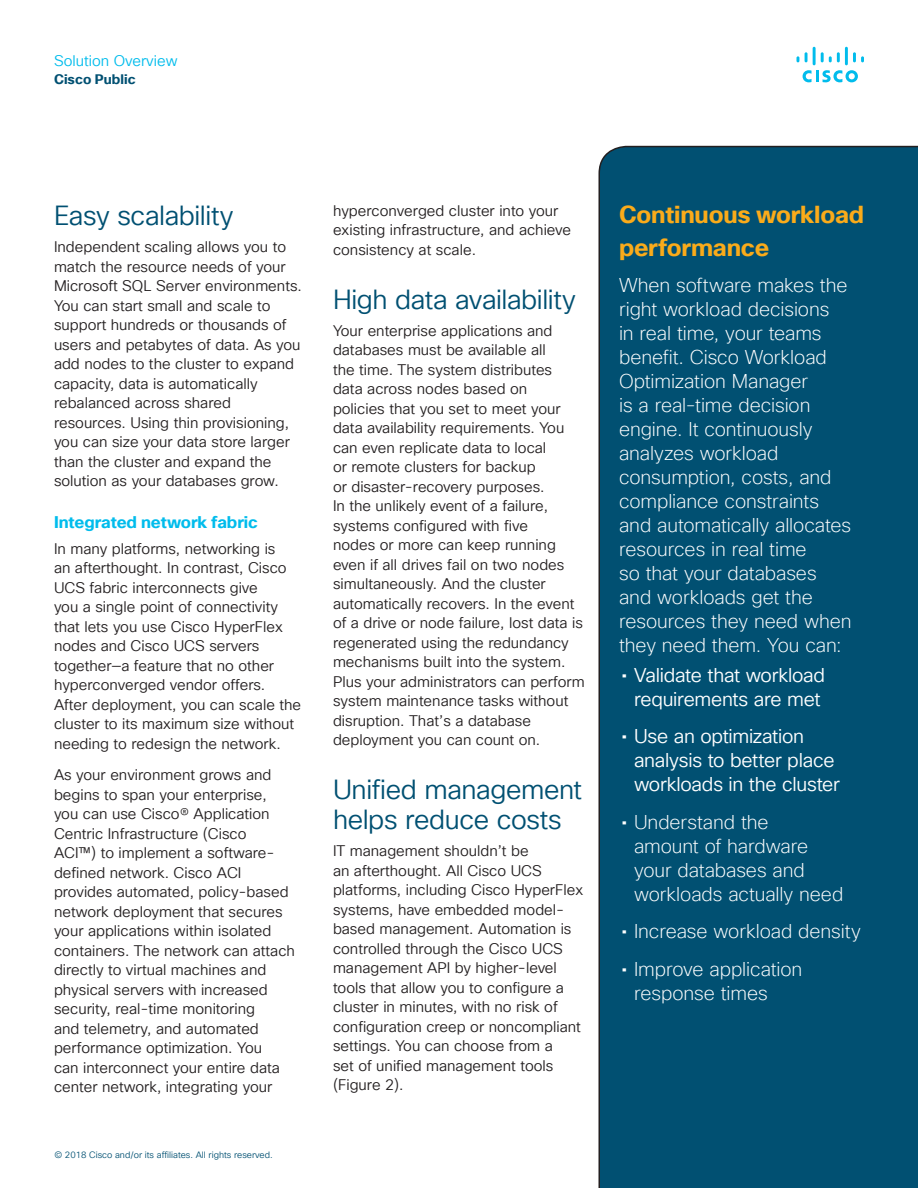
<style>
.page{position:relative;width:918px;height:1188px;background:#fff}
.page>*{position:absolute;margin:0;border:0;box-sizing:border-box;transform-origin:0 0}
.Subhead2_Indigo{font:27px/30px "Cisco Sans TT Light";letter-spacing:-.015em;color:#015072}
.Sidebar_Heading_2nd{font:700 24px/33px "Cisco Sans TT";letter-spacing:-.01em;color:#faab1a}
.Pull_Quote_Author_Ti{font:200 19.5px/24px "Cisco Sans TT";letter-spacing:-.005em;color:#fff}
.t1{font:19.5px/24px "Cisco Sans TT Light";letter-spacing:-.015em;color:#fff;text-align:center}
.Subhead3_Blue{font:700 16.5px "Cisco Sans TT";letter-spacing:-.005em;color:#01bcec}
.Body{font:15px/19.5px "Cisco Sans TT Light";color:#231f20}
.t2{font:15px "Cisco Sans TT Light";color:#01bcec}
.t3{font:700 13.5px "Cisco Sans TT";color:#015072}
.t4{font:9px "Cisco Sans TT Light";color:#015072}
.s1{font-family:"Cisco Sans TT"}
.s2{font-weight:400}
</style>
<div class="page">
<svg style="left:803px;top:70px;width:55px;height:12px"></svg>
<svg style="left:797px;top:56px;width:2px;height:6px"></svg>
<svg style="left:805px;top:52px;width:3px;height:10px"></svg>
<hr style="left:813px;top:47px;width:3px;height:18px;background:#01bcec">
<svg style="left:821px;top:52px;width:19px;height:10px"></svg>
<hr style="left:845px;top:47px;width:3px;height:18px;background:#01bcec">
<svg style="left:853px;top:52px;width:11px;height:10px"></svg>
<div style="left:598px;top:146px;width:320px;height:1042px;background:#015072"></div>
<p class="t2" style="left:54px;top:51px;width:125px">Solution Overview</p>
<p class="t3" style="left:54px;top:70px;width:83px">Cisco Public</p>
<p class="Subhead2_Indigo" style="left:54px;top:202px;width:181px">Easy scalability</p>
<p class="Body" style="left:54px;top:238px;width:249px">Independent scaling allows you to match the resource needs of your<br>Microsoft SQL Server environments.<br>You can start small and scale to support hundreds or thousands of users and petabytes of data. As you add nodes to the cluster to expand capacity, data is automatically rebalanced across shared resources. Using thin provisioning, you can size your data store larger than the cluster and expand the solution as your databases grow.</p>
<p class="Subhead3_Blue" style="left:54px;top:511px;width:206px">Integrated network fabric</p>
<p class="Body" style="left:54px;top:539px;width:249px">In many platforms, networking is<br>an afterthought. In contrast, Cisco UCS fabric interconnects give<br>you a single point of connectivity that lets you use Cisco HyperFlex nodes and Cisco UCS servers together—a feature that no other hyperconverged vendor offers.<br>After deployment, you can scale the cluster to its maximum size without needing to redesign the network.</p>
<p class="Body" style="left:54px;top:766px;width:242px">As your environment grows and begins to span your enterprise, you can use Cisco® Application<br>Centric Infrastructure (Cisco<br>ACI™) to implement a software&shy;defined network. Cisco ACI provides automated, policy-based network deployment that secures your applications within isolated containers. The network can attach directly to virtual machines and physical servers with increased security, real-time monitoring<br>and telemetry, and automated performance optimization. You<br>can interconnect your entire data center network, integrating your</p>
<p class="t4" style="left:54px;top:1149px;width:220px">© 2018 Cisco and/or its affiliates. All rights reserved.</p>
<p class="Body" style="left:333px;top:201px;width:240px">hyperconverged cluster into your existing infrastructure, and achieve consistency at scale.</p>
<p class="Subhead2_Indigo" style="left:333px;top:285px;width:244px">High data availability</p>
<p class="Body" style="left:333px;top:321px;width:253px">Your enterprise applications and databases must be available all<br>the time. The system distributes data across nodes based on<br>policies that you set to meet your data availability requirements. You can even replicate data to local<br>or remote clusters for backup<br>or disaster-recovery purposes.<br>In the unlikely event of a failure, systems configured with five<br>nodes or more can keep running even if all drives fail on two nodes simultaneously. And the cluster automatically recovers. In the event of a drive or node failure, lost data is regenerated using the redundancy mechanisms built into the system.<br>Plus your administrators can perform system maintenance tasks without disruption. That’s a database deployment you can count on.</p>
<p class="Subhead2_Indigo" style="left:333px;top:776px;width:251px">Unified management helps reduce costs</p>
<p class="Body" style="left:333px;top:842px;width:252px">IT management shouldn’t be<br>an afterthought. All Cisco UCS platforms, including Cisco HyperFlex systems, have embedded model&shy;based management. Automation is controlled through the Cisco UCS management API by higher-level tools that allow you to configure a cluster in minutes, with no risk of configuration creep or noncompliant settings. You can choose from a<br>set of unified management tools (Figure 2).</p>
<p class="Sidebar_Heading_2nd" style="left:619px;top:199px;width:246px">Continuous workload performance</p>
<p class="Pull_Quote_Author_Ti" style="left:619px;top:274px;width:234px">When software makes the right workload decisions<br>in real time, your teams benefit. Cisco Workload<br>Optimization Manager<br>is a real-time decision engine. It continuously analyzes workload consumption, costs, and compliance constraints and automatically allocates resources in real time<br>so that your databases and workloads get the resources they need when they need them. You can:</p>
<p class="t1" style="left:621px;top:664px;width:205px"><span class="s1">•</span> Validate that workload requirements are met</p>
<p class="t1" style="left:634px;top:725px;width:207px;text-align:left;text-indent:-13px"><span class="s1">•</span> Use an optimization analysis to better place workloads in the cluster</p>
<p class="Pull_Quote_Author_Ti" style="left:634px;top:811px;width:211px;text-indent:-13px"><span class="s2">•</span> Understand the<br>amount of hardware your databases and workloads actually need</p>
<p class="Pull_Quote_Author_Ti" style="left:621px;top:920px;width:241px"><span class="s2">•</span> Increase workload density</p>
<p class="Pull_Quote_Author_Ti" style="left:634px;top:958px;width:170px;text-indent:-13px"><span class="s2">•</span> Improve application response times</p>
</div>
